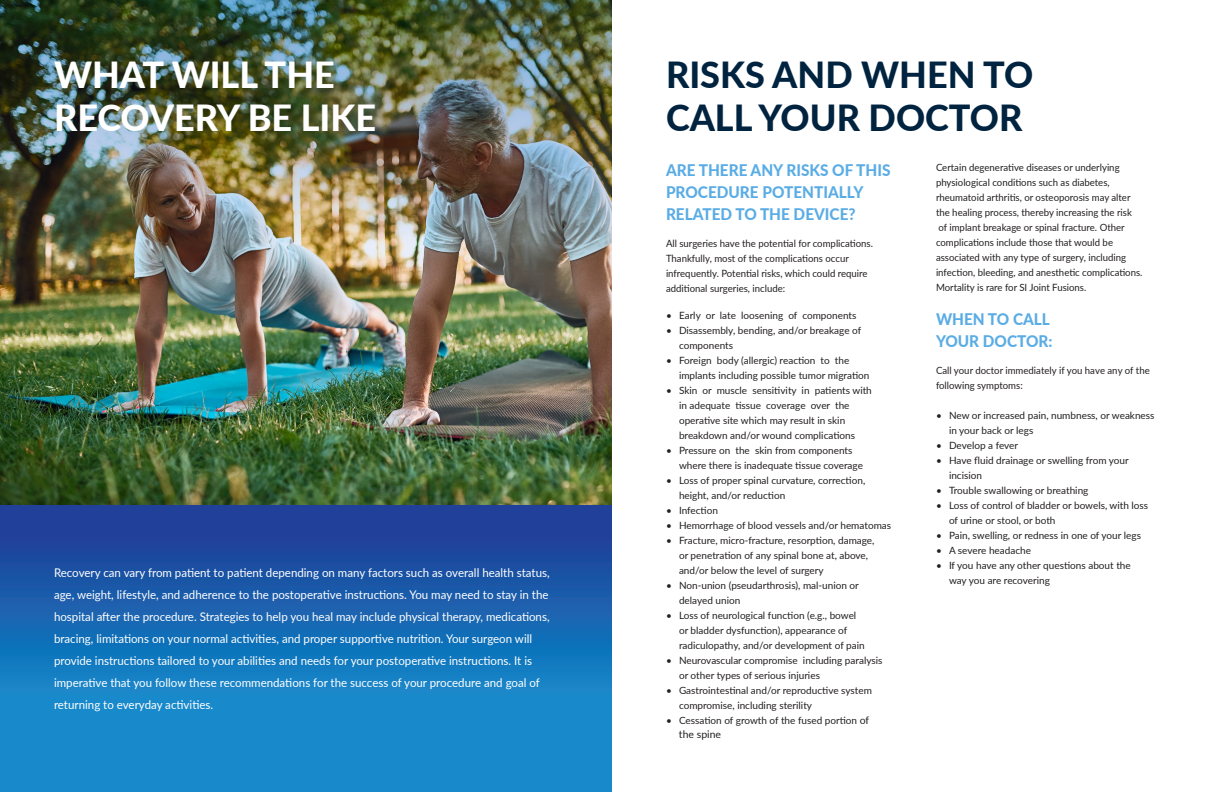
<style>
.page{position:relative;width:1224px;height:792px;background:#fff}
.page>*{position:absolute;margin:0;border:0;box-sizing:border-box;transform-origin:0 0}
.t1{font:800 36px "Lato";color:#002340}
.t2{font:800 36px "Lato";color:#fff}
.t3{font:800 16px "Lato";color:#5aace5;scale:.96 1}
.t4{font:12px/22px "Lato";color:#fff;scale:.96 1}
.t5{font:10.5px "Lato";color:#231f20}
.t6{font:10px/15px "Lato";color:#231f20}
.t7{font:10px/15px "Lato";color:#231f20;scale:.96 1}
.s1{font-size:10.5px}
</style>
<div class="page">
<img style="left:0;top:260px;width:612px;height:245px">
<img style="left:0;top:0;width:612px;height:260px">
<svg style="left:0;top:505px;width:612px;height:287px;background:#186cb7"></svg>
<p class="t2" style="left:54px;top:48px;width:282px">WHAT WILL THE</p>
<p class="t2" style="left:54px;top:91px;width:324px">RECOVERY BE LIKE</p>
<p class="t4" style="left:54px;top:561px;width:518px">Recovery can vary from patient to patient depending on many factors such as overall health status, age, weight, lifestyle, and adherence to the postoperative instructions. You may need to stay in the hospital after the procedure. Strategies to help you heal may include physical therapy, medications, bracing, limitations on your normal activities, and proper supportive nutrition. Your surgeon will provide instructions tailored to your abilities and needs for your postoperative instructions. It is imperative that you follow these recommendations for the success of your procedure and goal of returning to everyday activities.</p>
<p class="t1" style="left:666px;top:48px;width:369px">RISKS AND WHEN TO</p>
<p class="t1" style="left:666px;top:91px;width:358px">CALL YOUR DOCTOR</p>
<p class="t3" style="left:666px;top:158px;width:235px">ARE THERE ANY RISKS OF THIS</p>
<p class="t3" style="left:666px;top:180px;width:207px">PROCEDURE POTENTIALLY</p>
<p class="t3" style="left:666px;top:202px;width:199px">RELATED TO THE DEVICE?</p>
<p class="t7" style="left:666px;top:235px;width:217px">All surgeries have the potential for complications.<br>Thankfully, most of the complications occur infrequently. Potential risks, which could require additional surgeries, include:</p>
<p class="t6" style="left:666px;top:307px;width:192px">• Early or late loosening of components</p>
<p class="t6" style="left:679px;top:322px;width:184px;text-indent:-13px">• Disassembly, bending, and/or breakage of components</p>
<p class="t6" style="left:679px;top:352px;width:192px;text-indent:-13px">• Foreign body (allergic) reaction to the implants including possible tumor migration</p>
<p class="t6" style="left:679px;top:382px;width:194px;text-indent:-13px">• Skin or muscle sensitivity in patients with in adequate tissue coverage over the operative site which may result in skin breakdown and/or wound complications</p>
<p class="t6" style="left:679px;top:442px;width:185px;text-indent:-13px">• Pressure on the skin from components where there is inadequate tissue coverage</p>
<p class="t6" style="left:679px;top:472px;width:188px;text-indent:-13px">• Loss of proper spinal curvature, correction, height, and/or reduction</p>
<p class="t6" style="left:666px;top:502px;width:54px">• Infection</p>
<p class="t6" style="left:666px;top:517px;width:227px">• Hemorrhage of blood vessels and/or hematomas</p>
<p class="t6" style="left:679px;top:532px;width:197px;text-indent:-13px">• Fracture, micro-fracture, resorption, damage, or penetration of any spinal bone at, above, and/or below the level of surgery</p>
<p class="t6" style="left:679px;top:577px;width:181px;text-indent:-13px">• Non-union (pseudarthrosis), mal-union or delayed union</p>
<p class="t6" style="left:679px;top:607px;width:187px;text-indent:-13px">• Loss of neurological function (e.g., bowel or bladder dysfunction), appearance of radiculopathy, and/or development of pain</p>
<p class="t6" style="left:679px;top:652px;width:205px;text-indent:-13px">• Neurovascular compromise including paralysis or other types of serious injuries</p>
<p class="t6" style="left:679px;top:682px;width:194px;text-indent:-13px">• Gastrointestinal and/or reproductive system compromise, including sterility</p>
<p class="t6" style="left:666px;top:712px;width:205px">• Cessation of growth of the fused portion <span class="s1">of</span></p>
<p class="t5" style="left:679px;top:727px;width:44px">the spine</p>
<p class="t7" style="left:936px;top:160px;width:217px">Certain degenerative diseases or underlying physiological conditions such as diabetes, rheumatoid arthritis, or osteoporosis may alter the healing process, thereby increasing the risk of implant breakage or spinal fracture. Other complications include those that would be associated with any type of surgery, including infection, bleeding, and anesthetic complications.<br>Mortality is rare for SI Joint Fusions.</p>
<p class="t3" style="left:936px;top:307px;width:120px">WHEN TO CALL</p>
<p class="t3" style="left:936px;top:329px;width:123px">YOUR DOCTOR:</p>
<p class="t7" style="left:936px;top:363px;width:224px">Call your doctor immediately if you have any of the following symptoms:</p>
<p class="t6" style="left:949px;top:408px;width:207px;text-indent:-13px">• New or increased pain, numbness, or weakness in your back or legs</p>
<p class="t6" style="left:936px;top:438px;width:84px">• Develop a fever</p>
<p class="t6" style="left:949px;top:453px;width:181px;text-indent:-13px">• Have fluid drainage or swelling from your incision</p>
<p class="t6" style="left:936px;top:483px;width:154px">• Trouble swallowing or breathing</p>
<p class="t6" style="left:949px;top:498px;width:201px;text-indent:-13px">• Loss of control of bladder or bowels, with loss of urine or stool, or both</p>
<p class="t6" style="left:936px;top:528px;width:207px">• Pain, swelling, or redness in one of your legs</p>
<p class="t6" style="left:936px;top:543px;width:97px">• A severe headache</p>
<p class="t6" style="left:949px;top:558px;width:183px;text-indent:-13px">• If you have any other questions about the way you are recovering</p>
</div>
